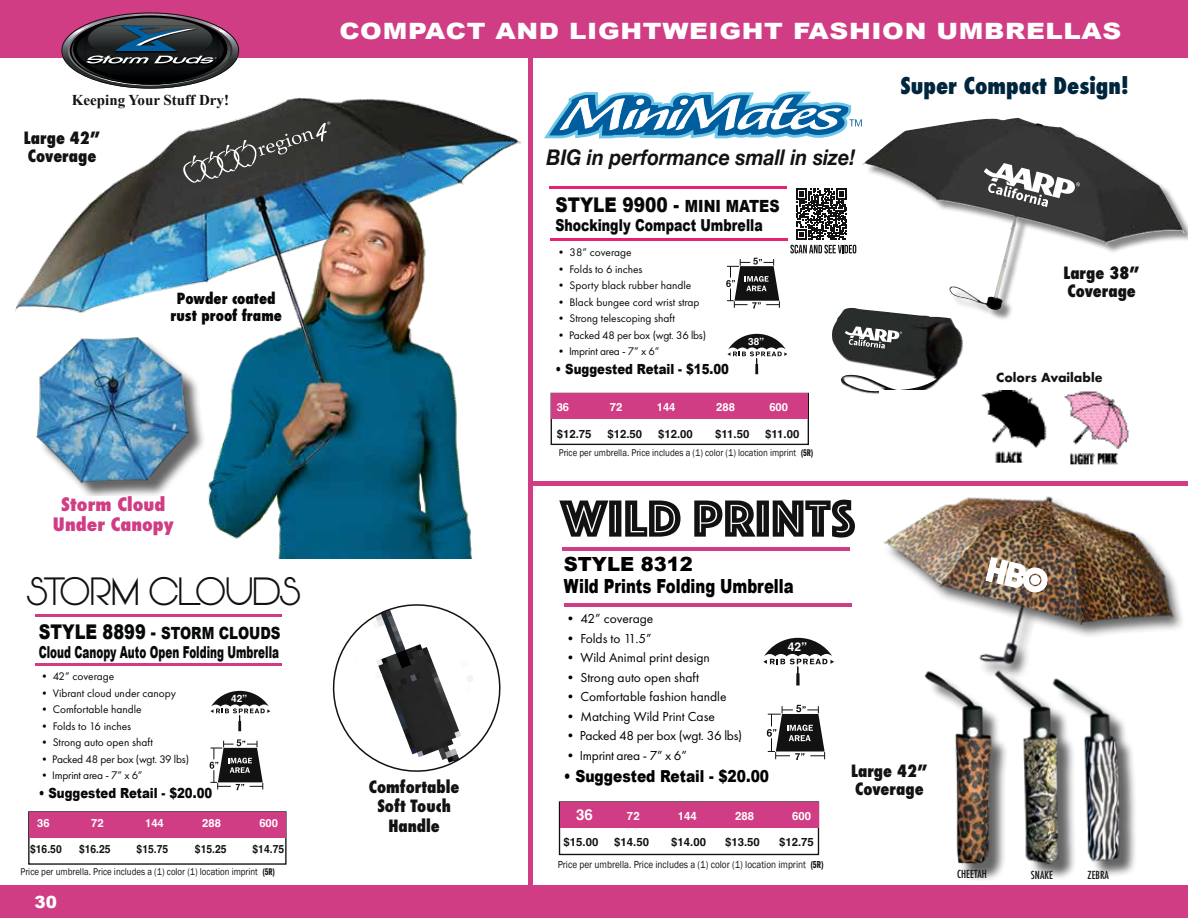
<style>
.page{position:relative;width:1188px;height:918px;background:#fff}
.page>*{position:absolute;margin:0;border:0;box-sizing:border-box;transform-origin:0 0}
.t1{font:54.15px "Phosphate Inline";color:#121212}
.t2{font:39.45px "Vonique 64";color:#121212}
.t3{font:900 22.5px "Arial";letter-spacing:.025em;color:#fff;scale:1.16 1}
.t4{font:800 condensed 22.5px "Futura";color:#00263e}
.t5{font:italic 700 21.6px "Helvetica Neue";color:#121212;scale:.91 1}
.t6{font:900 20.25px "Arial";color:#060809;scale:.84 1}
.t7{font:900 19.5px/22.5px "Arial";color:#000}
.t8{font:800 condensed 18px/19.5px "Futura";color:#d03d84;text-align:center;scale:1.08 1}
.t9{font:900 16.8px "Arial";color:#060809;scale:.8 1}
.t10{font:900 16.8px "Arial";color:#fff}
.t11{font:800 condensed 16.5px/18px "Futura";color:#121212}
.t12{font:900 16.5px "Arial";color:#060809;scale:.63 1}
.t13{font:900 16.5px "Arial";color:#060809;scale:.76 1}
.t14{font:900 16.5px "Arial";color:#000;scale:.84 1}
.t15{font:700 15.15px "Helvetica";color:#fff}
.t16{font:800 condensed 15px/17px "Futura";color:#060809;text-align:center}
.t17{font:700 15px "Times New Roman";color:#121212}
.t18{font:900 13.95px "Arial";color:#060809;scale:.84 1}
.t19{font:13.5px "Futura PT";color:#000}
.t20{font:13.5px "Futura PT";letter-spacing:-.02em;color:#000}
.t21{font:700 12.15px "Futura";color:#121212}
.t22{font:700 12px "Helvetica";color:#fff}
.t23{font:11.4px "Futura PT";color:#060809}
.t24{font:11.4px "Futura PT";letter-spacing:-.02em;color:#060809}
.t25{font:700 11.4px "Helvetica";color:#121212}
.t26{font:700 11.4px "Helvetica";color:#fff}
.t27{font:700 11.25px "Helvetica";color:#121212;scale:.92 1}
.t28{font:700 11.25px "Helvetica";color:#fff}
.t29{font:500 condensed 10.8px "Futura";color:#121212}
.t30{font:10.5px "Franklin Gothic";color:#121212;scale:.88 1}
.t31{font:10.05px "Franklin Gothic";color:#121212;scale:.88 1}
.t32{font:700 10.05px "Helvetica";color:#fff}
.s1{font-size:20.25px}
.s2{font-size:19.05px}
.s3{font-family:"Franklin Gothic URW Com Dem"}
.s4{font-size:16.8px}
</style>
<div class="page">
<div style="left:0;top:886px;width:1188px;height:32px;background:#d03d84"></div>
<div style="left:0;top:0;width:1188px;height:57px;background:#d03d84"></div>
<svg style="left:61px;top:12px;width:178px;height:73px"></svg>
<hr style="left:35px;top:614px;width:247px;height:3px;background:#d03d84">
<hr style="left:36px;top:664px;width:246px;height:2px;background:#d03d84">
<svg style="left:210px;top:740px;width:54px;height:50px"></svg>
<svg style="left:210px;top:691px;width:60px;height:40px"></svg>
<div style="left:29px;top:812px;width:257px;height:25px;background:#d03d84"></div>
<hr style="left:564px;top:604px;width:288px;height:3px;background:#d03d84">
<svg style="left:767px;top:705px;width:58px;height:55px"></svg>
<img style="left:884px;top:496px;width:298px;height:171px">
<img style="left:985px;top:557px;width:64px;height:37px">
<div style="left:1057px;top:681px;width:81px;height:197px;background:#121212;opacity:.65"></div>
<img style="left:1077px;top:681px;width:47px;height:191px">
<svg style="left:796px;top:680px;width:4px;height:5px"></svg>
<svg style="left:763px;top:638px;width:71px;height:42px"></svg>
<div style="left:528px;top:55px;width:5px;height:834px;background:#d03d84"></div>
<div style="left:531px;top:481px;width:657px;height:5px;background:#d03d84"></div>
<hr style="left:562px;top:548px;width:288px;height:3px;background:#d03d84">
<div style="left:999px;top:673px;width:78px;height:208px;background:#121212;opacity:.65"></div>
<img style="left:990px;top:664px;width:75px;height:207px">
<div style="left:929px;top:676px;width:80px;height:206px;background:#121212;opacity:.65"></div>
<img style="left:924px;top:667px;width:72px;height:209px">
<div style="left:559px;top:801px;width:260px;height:54px;border:1px solid #121212"></div>
<div style="left:560px;top:802px;width:258px;height:26px;background:#d03d84"></div>
<svg style="left:332px;top:604px;width:169px;height:168px"></svg>
<img style="left:15px;top:85px;width:507px;height:473px">
<div style="left:40px;top:340px;width:166px;height:155px;background:#121212;opacity:.65"></div>
<img style="left:33px;top:336px;width:159px;height:148px">
<div style="left:551px;top:393px;width:258px;height:52px;border:1px solid #121212"></div>
<div style="left:552px;top:394px;width:256px;height:25px;background:#d03d84"></div>
<div style="left:865px;top:120px;width:323px;height:202px;background:#121212;opacity:.5"></div>
<img style="left:862px;top:118px;width:323px;height:193px">
<hr style="left:550px;top:186px;width:237px;height:3px;background:#e72276">
<hr style="left:550px;top:239px;width:237px;height:2px;background:#e72276">
<svg style="left:726px;top:258px;width:54px;height:51px"></svg>
<svg style="left:727px;top:334px;width:60px;height:40px"></svg>
<svg style="left:544px;top:92px;width:318px;height:46px"></svg>
<svg style="left:790px;top:188px;width:66px;height:65px"></svg>
<svg style="left:984px;top:163px;width:96px;height:44px"></svg>
<img style="left:832px;top:308px;width:134px;height:86px">
<svg style="left:845px;top:326px;width:57px;height:23px"></svg>
<img style="left:879px;top:391px;width:250px;height:74px">
<svg style="left:183px;top:121px;width:148px;height:62px;background:#4d4f4c"></svg>
<h3 class="t17" style="left:72px;top:90px;width:159px">Keeping Your Stuff Dry!</h3>
<h3 class="t11" style="left:24px;top:129px;width:78px">Large 42”<br>Coverage</h3>
<h3 class="t16" style="left:171px;top:290px;width:113px">Powder coated rust proof frame</h3>
<h3 class="t8" style="left:53px;top:495px;width:113px">Storm Cloud<br>Under Canopy</h3>
<h2 class="t2" style="left:27px;top:568px;width:276px">STORM CLOUDS</h2>
<h3 class="t9" style="left:39px;top:620px;width:304px"><span class="s1">STYLE 8899</span> <span class="s2">-</span> STORM CLOUDS</h3>
<h3 class="t12" style="left:39px;top:640px;width:383px">Cloud Canopy Auto Open Folding Umbrella</h3>
<p class="t23" style="left:39px;top:670px;width:77px">• 42” coverage</p>
<p class="t23" style="left:39px;top:686px;width:139px">• Vibrant cloud under canopy</p>
<p class="t23" style="left:39px;top:703px;width:105px">• Comfortable handle</p>
<p class="t23" style="left:39px;top:719px;width:94px">• Folds to 16 inches</p>
<p class="t23" style="left:39px;top:736px;width:116px">• Strong auto open shaft</p>
<p class="t24" style="left:39px;top:752px;width:152px">• Packed 48 per box (wgt. 39 lbs)</p>
<p class="t24" style="left:39px;top:769px;width:105px">• Imprint area - 7” x 6”</p>
<p class="t18" style="left:39px;top:783px;width:208px">• Suggested Retail - $20.00</p>
<p class="t32" style="left:231px;top:692px;width:18px">42”</p>
<p class="t28" style="left:37px;top:816px;width:14px">36</p>
<p class="t28" style="left:91px;top:816px;width:14px">72</p>
<p class="t28" style="left:145px;top:816px;width:20px">144</p>
<p class="t28" style="left:202px;top:816px;width:20px">288</p>
<p class="t28" style="left:259px;top:816px;width:20px">600</p>
<p class="t27" style="left:30px;top:843px;width:36px">$16.50</p>
<p class="t27" style="left:79px;top:843px;width:36px">$16.25</p>
<p class="t27" style="left:137px;top:843px;width:36px">$15.75</p>
<p class="t27" style="left:195px;top:843px;width:36px">$15.25</p>
<p class="t27" style="left:253px;top:843px;width:36px">$14.75</p>
<p class="t31" style="left:20px;top:865px;width:291px">Price per umbrella. Price includes a (1) color (1) location imprint <span class="s3">(5R)</span></p>
<h3 class="t10" style="left:35px;top:890px;width:24px">30</h3>
<h3 class="t3" style="left:339px;top:15px;width:676px">COMPACT AND LIGHTWEIGHT FASHION UMBRELLAS</h3>
<h3 class="t11" style="left:369px;top:777px;width:92px;line-height:19.5px;text-align:center">Comfortable<br>Soft Touch<br>Handle</h3>
<h3 class="t5" style="left:547px;top:140px;width:341px">BIG in performance small in size!</h3>
<h3 class="t6" style="left:555px;top:190px;width:268px">STYLE 9900 - <span class="s4">MINI MATES</span></h3>
<h3 class="t13" style="left:555px;top:213px;width:274px">Shockingly Compact Umbrella</h3>
<p class="t23" style="left:555px;top:246px;width:78px">• 38” coverage</p>
<p class="t23" style="left:555px;top:262px;width:89px">• Folds to 6 inches</p>
<p class="t23" style="left:555px;top:279px;width:137px">• Sporty black rubber handle</p>
<p class="t23" style="left:555px;top:295px;width:146px">• Black bungee cord wrist strap</p>
<p class="t23" style="left:555px;top:312px;width:121px">• Strong telescoping shaft</p>
<p class="t24" style="left:555px;top:328px;width:152px">• Packed 48 per box (wgt. 36 lbs)</p>
<p class="t24" style="left:555px;top:345px;width:105px">• Imprint area - 7” x 6”</p>
<p class="t18" style="left:555px;top:359px;width:208px">• Suggested Retail - $15.00</p>
<p class="t28" style="left:557px;top:400px;width:14px">36</p>
<p class="t28" style="left:610px;top:400px;width:14px">72</p>
<p class="t28" style="left:657px;top:400px;width:20px">144</p>
<p class="t28" style="left:716px;top:400px;width:20px">288</p>
<p class="t28" style="left:769px;top:400px;width:20px">600</p>
<p class="t25" style="left:557px;top:427px;width:36px">$12.75</p>
<p class="t25" style="left:607px;top:427px;width:36px">$12.50</p>
<p class="t25" style="left:658px;top:427px;width:36px">$12.00</p>
<p class="t25" style="left:715px;top:427px;width:36px">$11.50</p>
<p class="t25" style="left:765px;top:427px;width:36px">$11.00</p>
<p class="t32" style="left:748px;top:335px;width:18px">38”</p>
<p class="t31" style="left:559px;top:446px;width:291px">Price per umbrella. Price includes a (1) color (1) location imprint <span class="s3">(5R)</span></p>
<h1 class="t1" style="left:560px;top:480px;width:297px">WILD PRINTS</h1>
<h3 class="t4" style="left:900px;top:70px;width:230px">Super Compact Design!</h3>
<h3 class="t11" style="left:1063px;top:264px;width:78px">Large 38”<br>Coverage</h3>
<p class="t21" style="left:996px;top:368px;width:108px">Colors Available</p>
<h3 class="t7" style="left:564px;top:552px;width:231px">STYLE 8312<br>Wild Prints Folding Umbrella</h3>
<p class="t19" style="left:564px;top:611px;width:91px">• 42” coverage</p>
<p class="t19" style="left:564px;top:630px;width:89px">• Folds to 11.5”</p>
<p class="t19" style="left:564px;top:650px;width:148px">• Wild Animal print design</p>
<p class="t19" style="left:564px;top:669px;width:137px">• Strong auto open shaft</p>
<p class="t19" style="left:564px;top:689px;width:164px">• Comfortable fashion handle</p>
<p class="t19" style="left:564px;top:708px;width:153px">• Matching Wild Print Case</p>
<p class="t20" style="left:564px;top:728px;width:180px">• Packed 48 per box (wgt. 36 lbs)</p>
<p class="t20" style="left:564px;top:747px;width:125px">• Imprint area - 7” x 6”</p>
<h3 class="t14" style="left:564px;top:764px;width:246px">• Suggested Retail - $20.00</h3>
<p class="t22" style="left:788px;top:639px;width:21px">42”</p>
<h3 class="t15" style="left:576px;top:805px;width:18px">36</h3>
<p class="t26" style="left:627px;top:809px;width:14px">72</p>
<p class="t26" style="left:678px;top:809px;width:21px">144</p>
<p class="t26" style="left:735px;top:809px;width:21px">288</p>
<p class="t26" style="left:792px;top:809px;width:21px">600</p>
<p class="t25" style="left:564px;top:835px;width:36px">$15.00</p>
<p class="t25" style="left:614px;top:835px;width:36px">$14.50</p>
<p class="t25" style="left:671px;top:835px;width:36px">$14.00</p>
<p class="t25" style="left:725px;top:835px;width:36px">$13.50</p>
<p class="t25" style="left:779px;top:835px;width:36px">$12.75</p>
<p class="t30" style="left:558px;top:858px;width:304px">Price per umbrella. Price includes a (1) color (1) location imprint <span class="s3">(5R)</span></p>
<h3 class="t11" style="left:851px;top:762px;width:78px">Large 42”<br>Coverage</h3>
<p class="t29" style="left:957px;top:867px;width:31px">CHEETAH</p>
<p class="t29" style="left:1031px;top:869px;width:24px">SNAKE</p>
<p class="t29" style="left:1088px;top:869px;width:23px">ZEBRA</p>
</div>
